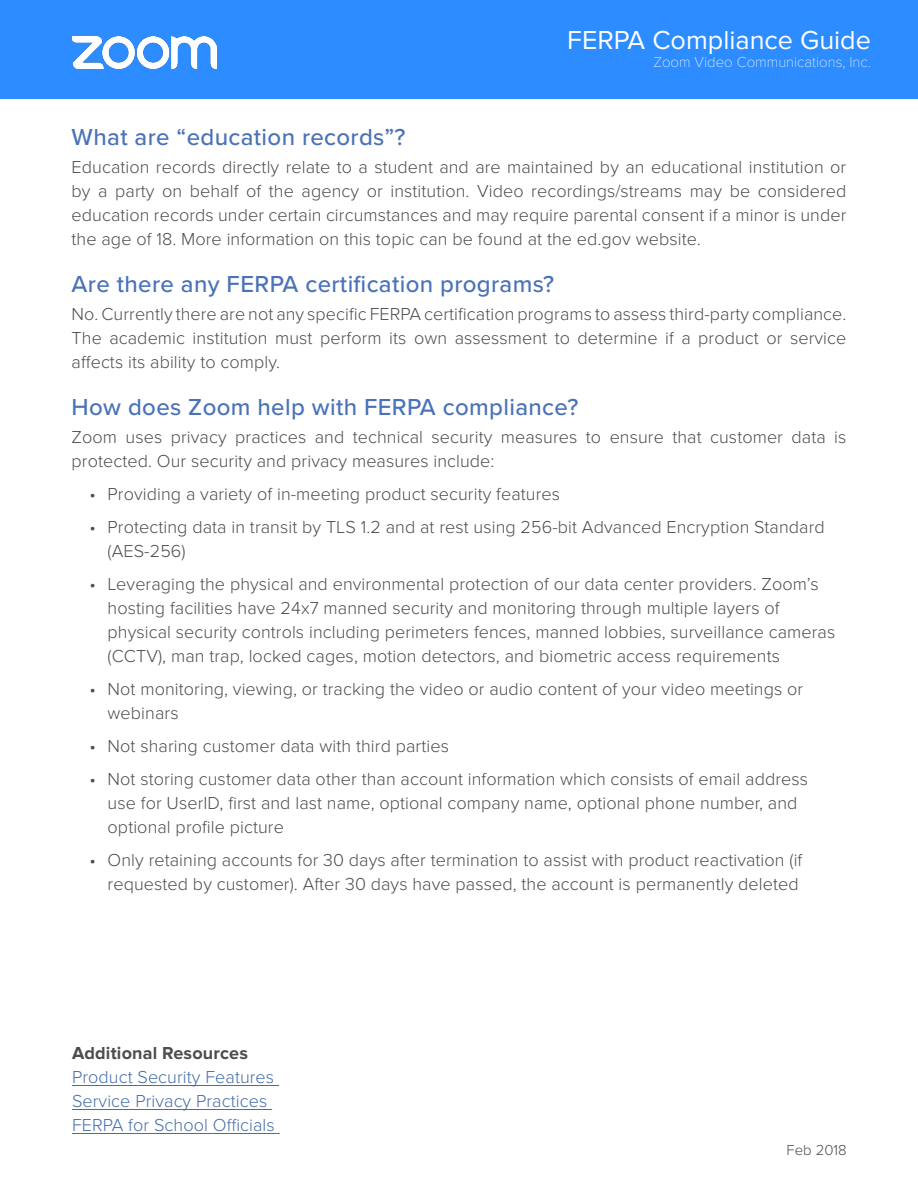
<style>
.page{position:relative;width:918px;height:1188px;background:#fff}
.page>*{position:absolute;margin:0;border:0;box-sizing:border-box;transform-origin:0 0}
.t1{font:27px "Proxima Nova";color:#fff}
.t2{font:500 24px "Proxima Nova";letter-spacing:.015em;color:#4a72b8}
.t3{font:300 18px/24px "Proxima Nova";letter-spacing:.005em;color:#4d4d4f}
.t4{font:300 18px/24px "Proxima Nova";letter-spacing:.005em;color:#456da9}
.t5{font:700 18px "Proxima Nova";letter-spacing:.01em;color:#4d4d4f}
.t6{font:100 15px "Proxima Nova T";color:#fff}
.t7{font:300 15px "Proxima Nova";color:#4d4d4f}
</style>
<div class="page">
<div style="left:0;top:0;width:918px;height:98px;background:#2d8cff"></div>
<img style="left:72px;top:36px;width:144px;height:33px">
<hr style="left:72px;top:1085px;width:207px;height:1px;background:#456da9">
<hr style="left:72px;top:1109px;width:200px;height:1px;background:#456da9">
<hr style="left:72px;top:1133px;width:208px;height:1px;background:#456da9">
<h1 class="t1" style="left:567px;top:25px;width:305px">FERPA Compliance Guide</h1>
<p class="t6" style="left:653px;top:54px;width:219px">Zoom Video Communications, Inc.</p>
<h2 class="t2" style="left:72px;top:123px;width:336px">What are “education records”?</h2>
<p class="t3" style="left:72px;top:156px;width:776px;text-align:justify">Education records directly relate to a student and are maintained by an educational institution or by a party on behalf of the agency or institution. Video recordings/streams may be considered education records under certain circumstances and may require parental consent if a minor is under the age of 18. More information on this topic can be found at the ed.gov website.</p>
<h2 class="t2" style="left:72px;top:270px;width:484px">Are there any FERPA certification programs?</h2>
<p class="t3" style="left:72px;top:303px;width:776px;text-align:justify">No. Currently there are not any specific FERPA certification programs to assess third-party compliance.<br>The academic institution must perform its own assessment to determine if a product or service affects its ability to comply.</p>
<h2 class="t2" style="left:72px;top:393px;width:508px">How does Zoom help with FERPA compliance?</h2>
<p class="t3" style="left:72px;top:426px;width:776px">Zoom uses privacy practices and technical security measures to ensure that customer data is protected. Our security and privacy measures include:</p>
<p class="t3" style="left:90px;top:483px;width:472px">• Providing a variety of in-meeting product security features</p>
<p class="t3" style="left:108px;top:516px;width:719px;text-indent:-18px">• Protecting data in transit by TLS 1.2 and at rest using 256-bit Advanced Encryption Standard (AES-256)</p>
<p class="t3" style="left:108px;top:573px;width:729px;text-indent:-18px">• Leveraging the physical and environmental protection of our data center providers. Zoom’s hosting facilities have 24x7 manned security and monitoring through multiple layers of physical security controls including perimeters fences, manned lobbies, surveillance cameras (CCTV), man trap, locked cages, motion detectors, and biometric access requirements</p>
<p class="t3" style="left:108px;top:678px;width:697px;text-indent:-18px">• Not monitoring, viewing, or tracking the video or audio content of your video meetings or webinars</p>
<p class="t3" style="left:90px;top:735px;width:361px">• Not sharing customer data with third parties</p>
<p class="t3" style="left:108px;top:768px;width:702px;text-indent:-18px">• Not storing customer data other than account information which consists of email address use for UserID, first and last name, optional company name, optional phone number, and optional profile picture</p>
<p class="t3" style="left:90px;top:849px;width:714px;text-align:right">• Only retaining accounts for 30 days after termination to assist with product reactivation (if requested by customer). After 30 days have passed, the account is permanently deleted</p>
<p class="t5" style="left:72px;top:1043px;width:178px">Additional Resources</p>
<p class="t4" style="left:72px;top:1066px;width:204px">Product Security Features<br>Service Privacy Practices<br>FERPA for School Officials</p>
<p class="t7" style="left:787px;top:1141px;width:62px">Feb 2018</p>
</div>
